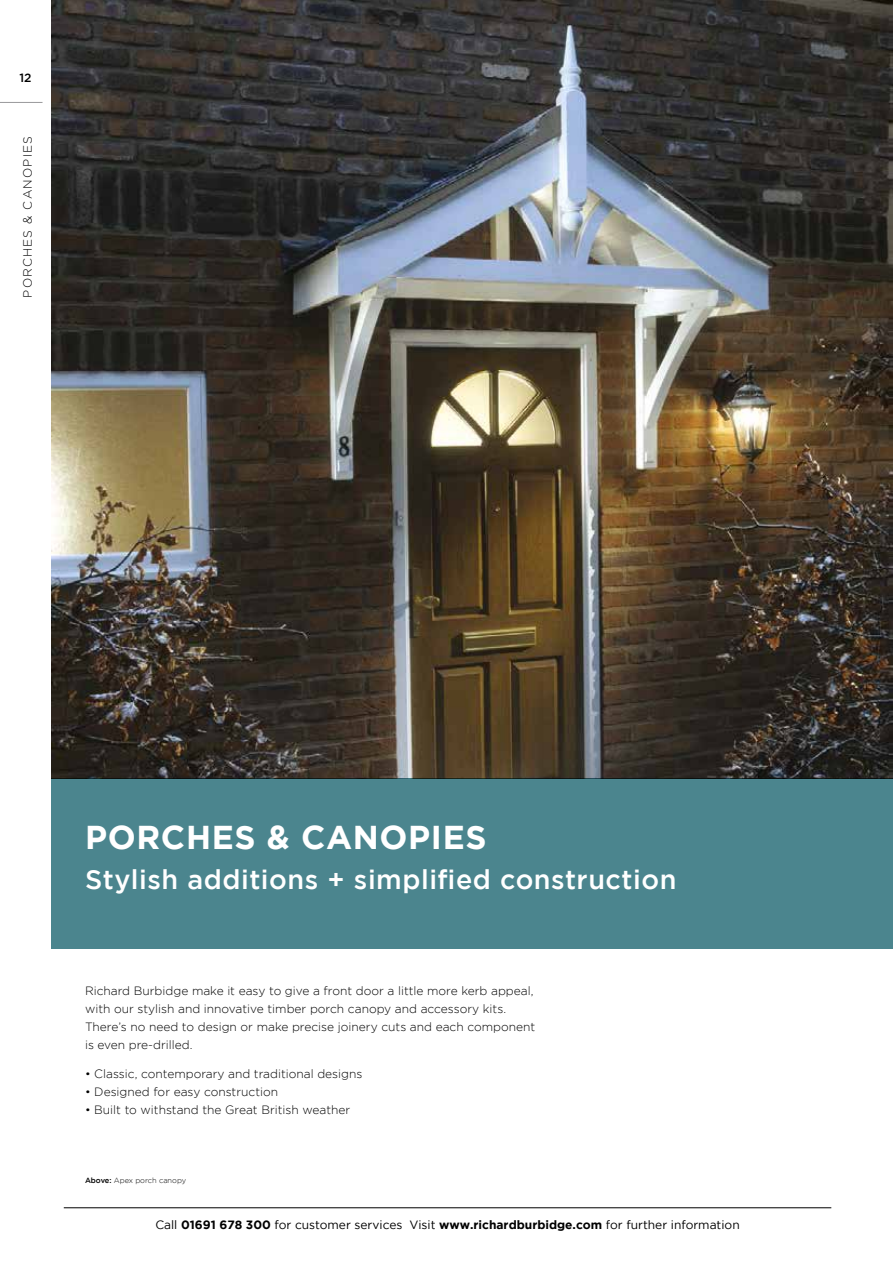
<style>
.page{position:relative;width:893px;height:1263px;background:#fff}
.page>*{position:absolute;margin:0;border:0;box-sizing:border-box;transform-origin:0 0}
.t1{font:700 33px "Gotham";letter-spacing:.02em;color:#fff}
.t2{font:500 27px "Gotham";letter-spacing:.02em;color:#fff}
.t3{font:300 12px/18px "Gotham";color:#000}
.t4{font:12px "Gotham";color:#000}
.t5{font:300 12px "Gotham";letter-spacing:.1em;color:#000}
.t6{font:500 12px "Gotham";color:#000}
.t7{font:300 7.5px "Gotham";color:#000}
.s1{font-weight:500}
.s2{font-weight:700}
</style>
<div class="page">
<div style="left:51px;top:778px;width:842px;height:170px;background:#4b858e"></div>
<img style="left:51px;top:0;width:842px;height:778px">
<hr style="left:64px;top:1207px;width:767px;height:1px;background:#000">
<hr style="left:0;top:102px;width:43px;height:1px;background:#98989a">
<p class="t6" style="left:19px;top:71px;width:14px">12</p>
<p class="t5" style="left:21px;top:298px;width:163px;rotate:-90deg">PORCHES &amp; CANOPIES</p>
<h1 class="t1" style="left:85px;top:818px;width:403px">PORCHES &amp; CANOPIES</h1>
<h2 class="t2" style="left:85px;top:864px;width:593px">Stylish additions + simplified construction</h2>
<p class="t3" style="left:85px;top:982px;width:452px">Richard Burbidge make it easy to give a front door a little more kerb appeal, with our stylish and innovative timber porch canopy and accessory kits.<br>There’s no need to design or make precise joinery cuts and each component is even pre-drilled.</p>
<p class="t3" style="left:85px;top:1064px;width:279px">• Classic, contemporary and traditional designs</p>
<p class="t3" style="left:85px;top:1082px;width:195px">• Designed for easy construction</p>
<p class="t3" style="left:85px;top:1100px;width:267px">• Built to withstand the Great British weather</p>
<p class="t7" style="left:85px;top:1177px;width:103px"><span class="s1">Above:</span> Apex porch canopy</p>
<p class="t4" style="left:155px;top:1218px;width:586px">Call <span class="s2">01691 678 300</span> for customer services Visit <span class="s2">www.richardburbidge.com</span> for further information</p>
</div>
